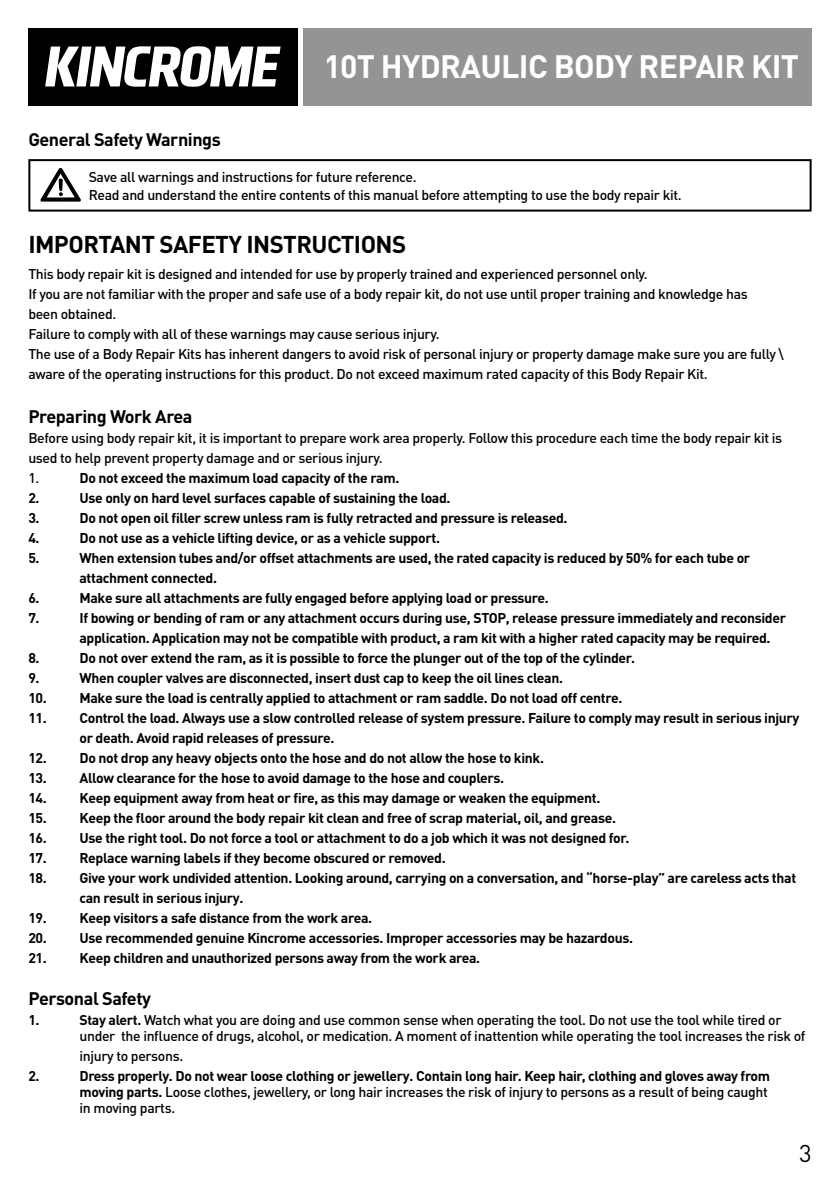
<style>
.page{position:relative;width:840px;height:1191px;background:#fff}
.page>*{position:absolute;margin:0;border:0;box-sizing:border-box;transform-origin:0 0}
.t1{font:700 32px "DIN Pro";letter-spacing:-.02em;color:#fff}
.H3_Main_Page_Head{font:700 24px "DIN Pro";letter-spacing:-.025em;color:#000}
.t2{font:24px "DIN Pro";color:#000}
.Bold_Sub_Sub_9pt{font:700 18px "DIN Pro";letter-spacing:-.025em;color:#000}
.Paragraph_Style_1{font:700 14px/20px "DIN Pro";letter-spacing:-.025em;color:#000}
.Paragraph_Style_1-2{font:500 14px/16px "DIN Pro";letter-spacing:-.025em;color:#000}
.s1{font-weight:700}
.s2{font-weight:500}
</style>
<div class="page">
<div style="left:28px;top:28px;width:269px;height:78px;background:#000"></div>
<div style="left:303px;top:28px;width:508px;height:78px;background:#949494"></div>
<svg style="left:45px;top:46px;width:235px;height:41px"></svg>
<div style="left:28px;top:159px;width:783px;height:53px;border:2px solid #000"></div>
<svg style="left:40px;top:168px;width:41px;height:34px"></svg>
<h1 class="t1" style="left:323px;top:44px;width:477px">10T HYDRAULIC BODY REPAIR KIT</h1>
<p class="Bold_Sub_Sub_9pt" style="left:28px;top:128px;width:194px">General Safety Warnings</p>
<p class="Paragraph_Style_1-2" style="left:89px;top:169px;width:329px">Save all warnings and instructions for future reference.</p>
<p class="Paragraph_Style_1-2" style="left:89px;top:187px;width:594px">Read and understand the entire contents of this manual before attempting to use the body repair kit.</p>
<p class="H3_Main_Page_Head" style="left:28px;top:228px;width:379px">IMPORTANT SAFETY INSTRUCTIONS</p>
<p class="Paragraph_Style_1-2" style="left:28px;top:265px;width:620px">This body repair kit is designed and intended for use by properly trained and experienced personnel only.</p>
<p class="Paragraph_Style_1-2" style="left:28px;top:285px;width:720px">If you are not familiar with the proper and safe use of a body repair kit, do not use until proper training and knowledge has</p>
<p class="Paragraph_Style_1-2" style="left:28px;top:305px;width:89px">been obtained.</p>
<p class="Paragraph_Style_1-2" style="left:28px;top:325px;width:412px">Failure to comply with all of these warnings may cause serious injury.</p>
<p class="Paragraph_Style_1-2" style="left:28px;top:345px;width:756px">The use of a Body Repair Kits has inherent dangers to avoid risk of personal injury or property damage make sure you are fully \</p>
<p class="Paragraph_Style_1-2" style="left:28px;top:365px;width:680px">aware of the operating instructions for this product. Do not exceed maximum rated capacity of this Body Repair Kit.</p>
<p class="Bold_Sub_Sub_9pt" style="left:28px;top:404px;width:166px">Preparing Work Area</p>
<p class="Paragraph_Style_1-2" style="left:28px;top:429px;width:754px">Before using body repair kit, it is important to prepare work area properly. Follow this procedure each time the body repair kit is</p>
<p class="Paragraph_Style_1-2" style="left:28px;top:449px;width:356px">used to help prevent property damage and or serious injury.</p>
<p class="Paragraph_Style_1-2" style="left:28px;top:469px;width:13px">1.</p>
<p class="Paragraph_Style_1" style="left:79px;top:467px;width:321px">Do not exceed the maximum load capacity of the ram.</p>
<p class="Paragraph_Style_1" style="left:28px;top:487px;width:13px">2.</p>
<p class="Paragraph_Style_1" style="left:79px;top:487px;width:372px">Use only on hard level surfaces capable of sustaining the load.</p>
<p class="Paragraph_Style_1" style="left:28px;top:507px;width:13px">3.</p>
<p class="Paragraph_Style_1" style="left:79px;top:507px;width:489px">Do not open oil filler screw unless ram is fully retracted and pressure is released.</p>
<p class="Paragraph_Style_1" style="left:28px;top:527px;width:13px">4.</p>
<p class="Paragraph_Style_1" style="left:79px;top:527px;width:362px">Do not use as a vehicle lifting device, or as a vehicle support.</p>
<p class="Paragraph_Style_1" style="left:28px;top:547px;width:13px">5.</p>
<p class="Paragraph_Style_1" style="left:79px;top:547px;width:672px">When extension tubes and/or offset attachments are used, the rated capacity is reduced by 50% for each tube or attachment connected.</p>
<p class="Paragraph_Style_1" style="left:28px;top:587px;width:13px">6.</p>
<p class="Paragraph_Style_1" style="left:79px;top:587px;width:470px">Make sure all attachments are fully engaged before applying load or pressure.</p>
<p class="Paragraph_Style_1" style="left:28px;top:607px;width:13px">7.</p>
<p class="Paragraph_Style_1" style="left:79px;top:607px;width:707px">If bowing or bending of ram or any attachment occurs during use, STOP, release pressure immediately and reconsider application. Application may not be compatible with product, a ram kit with a higher rated capacity may be required.</p>
<p class="Paragraph_Style_1" style="left:28px;top:647px;width:13px">8.</p>
<p class="Paragraph_Style_1" style="left:79px;top:647px;width:557px">Do not over extend the ram, as it is possible to force the plunger out of the top of the cylinder.</p>
<p class="Paragraph_Style_1" style="left:28px;top:667px;width:13px">9.</p>
<p class="Paragraph_Style_1" style="left:79px;top:667px;width:485px">When coupler valves are disconnected, insert dust cap to keep the oil lines clean.</p>
<p class="Paragraph_Style_1" style="left:28px;top:687px;width:595px">10. Make sure the load is centrally applied to attachment or ram saddle. Do not load off centre.</p>
<p class="Paragraph_Style_1" style="left:79px;top:707px;width:721px;text-indent:-51px">11. Control the load. Always use a slow controlled release of system pressure. Failure to comply may result in serious injury or death. Avoid rapid releases of pressure.</p>
<p class="Paragraph_Style_1" style="left:28px;top:747px;width:517px">12. Do not drop any heavy objects onto the hose and do not allow the hose to kink.</p>
<p class="Paragraph_Style_1" style="left:28px;top:767px;width:477px">13. Allow clearance for the hose to avoid damage to the hose and couplers.</p>
<p class="Paragraph_Style_1" style="left:28px;top:787px;width:573px">14. Keep equipment away from heat or fire, as this may damage or weaken the equipment.</p>
<p class="Paragraph_Style_1" style="left:28px;top:807px;width:589px">15. Keep the floor around the body repair kit clean and free of scrap material, oil, and grease.</p>
<p class="Paragraph_Style_1" style="left:28px;top:827px;width:602px">16. Use the right tool. Do not force a tool or attachment to do a job which it was not designed for.</p>
<p class="Paragraph_Style_1" style="left:28px;top:847px;width:418px">17. Replace warning labels if they become obscured or removed.</p>
<p class="Paragraph_Style_1" style="left:79px;top:867px;width:718px;text-indent:-51px">18. Give your work undivided attention. Looking around, carrying on a conversation, and “horse-play” are careless acts that can result in serious injury.</p>
<p class="Paragraph_Style_1" style="left:28px;top:907px;width:345px">19. Keep visitors a safe distance from the work area.</p>
<p class="Paragraph_Style_1" style="left:28px;top:927px;width:605px">20. Use recommended genuine Kincrome accessories. Improper accessories may be hazardous.</p>
<p class="Paragraph_Style_1" style="left:28px;top:947px;width:453px">21. Keep children and unauthorized persons away from the work area.</p>
<p class="Bold_Sub_Sub_9pt" style="left:28px;top:985px;width:124px">Personal Safety</p>
<p class="Paragraph_Style_1" style="left:28px;top:1009px;width:13px">1.</p>
<p class="Paragraph_Style_1-2" style="left:79px;top:1011px;width:727px"><span class="s1">Stay alert.</span> Watch what you are doing and use common sense when operating the tool. Do not use the tool while tired or under the influence of drugs, alcohol, or medication. A moment of inattention while operating the tool increases the risk of</p>
<p class="Paragraph_Style_1-2" style="left:79px;top:1047px;width:105px">injury to persons.</p>
<p class="Paragraph_Style_1" style="left:28px;top:1065px;width:13px">2.</p>
<p class="Paragraph_Style_1" style="left:79px;top:1067px;width:691px;line-height:16px">Dress properly. Do not wear loose clothing or jewellery. Contain long hair. Keep hair, clothing and gloves away from moving parts. <span class="s2">Loose clothes, jewellery, or long hair increases the risk of injury to persons as a result of being caught in moving parts.</span></p>
<h2 class="t2" style="left:798px;top:1137px;width:14px">3</h2>
</div>
